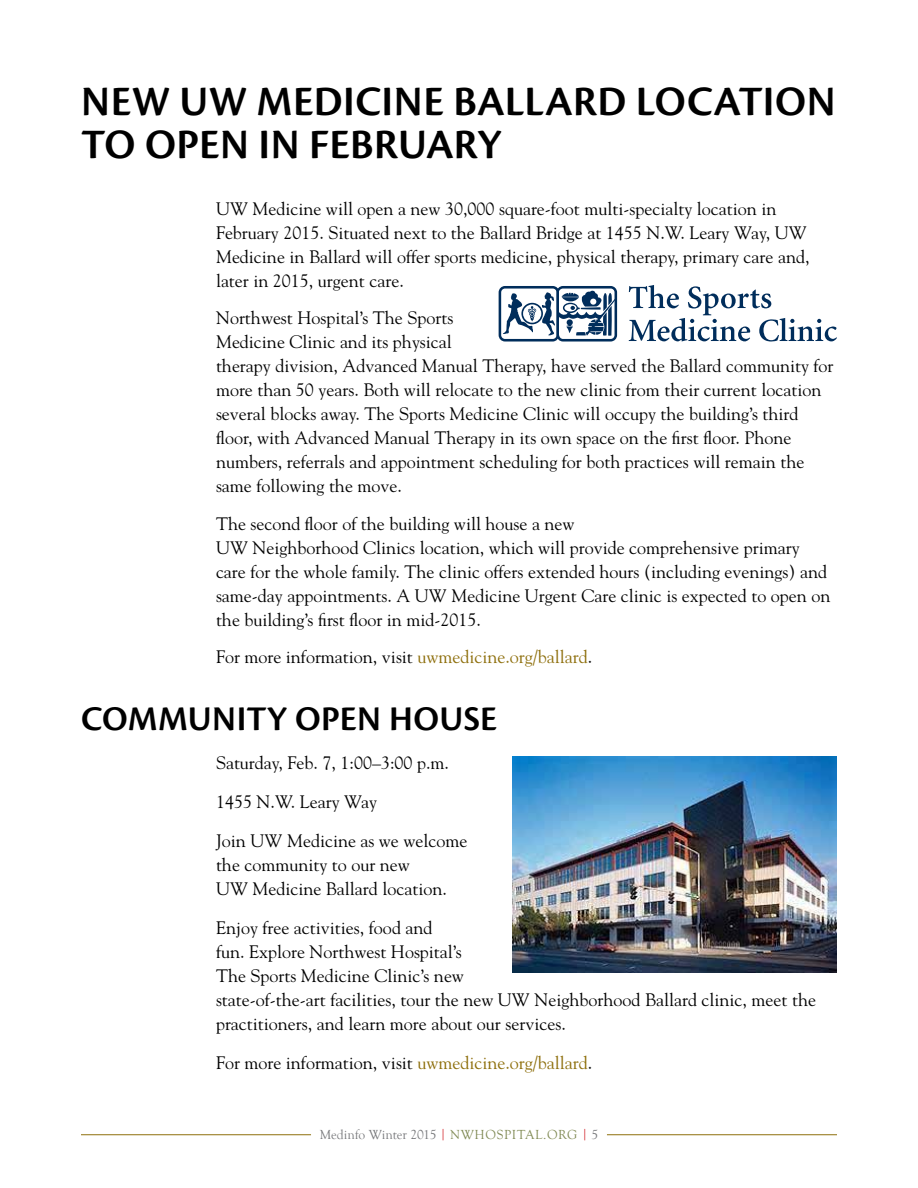
<style>
.page{position:relative;width:918px;height:1188px;background:#fff}
.page>*{position:absolute;margin:0;border:0;box-sizing:border-box;transform-origin:0 0}
.t1{font:600 43.5px/43.5px "Cronos Pro";letter-spacing:.01em;color:#000}
.t2{font:600 36px "Cronos Pro";letter-spacing:.01em;color:#000}
.t3{font:18px/24px "Goudy Std";color:#000}
.t4{font:13.5px "Goudy Old Style T";letter-spacing:.005em;color:#77787b}
.s1{color:#8e6f0c}
.s2{color:#d2232a}
.s3{color:#808a54}
</style>
<div class="page">
<hr style="left:81px;top:1134px;width:230px;height:1px;background:#8e6f0c">
<hr style="left:607px;top:1134px;width:230px;height:1px;background:#8e6f0c">
<svg style="left:499px;top:286px;width:118px;height:56px"></svg>
<svg style="left:629px;top:285px;width:208px;height:57px"></svg>
<img style="left:513px;top:756px;width:324px;height:217px">
<h1 class="t1" style="left:81px;top:80px;width:756px">NEW UW MEDICINE BALLARD LOCATION<br>TO OPEN IN FEBRUARY</h1>
<p class="t3" style="left:216px;top:196px;width:595px">UW Medicine will open a new 30,000 square-foot multi-specialty location in February 2015. Situated next to the Ballard Bridge at 1455 N.W. Leary Way, UW Medicine in Ballard will offer sports medicine, physical therapy, primary care and, later in 2015, urgent care.</p>
<p class="t3" style="left:216px;top:306px;width:619px">Northwest Hospital’s The Sports<br>Medicine Clinic and its physical<br>therapy division, Advanced Manual Therapy, have served the Ballard community for more than 50 years. Both will relocate to the new clinic from their current location several blocks away. The Sports Medicine Clinic will occupy the building’s third floor, with Advanced Manual Therapy in its own space on the first floor. Phone numbers, referrals and appointment scheduling for both practices will remain the same following the move.</p>
<p class="t3" style="left:216px;top:511px;width:616px">The second floor of the building will house a new<br>UW Neighborhood Clinics location, which will provide comprehensive primary care for the whole family. The clinic offers extended hours (including evenings) and same-day appointments. A UW Medicine Urgent Care clinic is expected to open on the building’s first floor in mid-2015.</p>
<p class="t3" style="left:216px;top:645px;width:378px">For more information, visit <span class="s1">uwmedicine.org/ballard</span>.</p>
<h2 class="t2" style="left:81px;top:698px;width:414px">COMMUNITY OPEN HOUSE</h2>
<p class="t3" style="left:216px;top:744px;width:253px;line-height:39px">Saturday, Feb. 7, 1:00–3:00 p.m.<br>1455 N.W. Leary Way<br>Join UW Medicine as we welcome</p>
<p class="t3" style="left:216px;top:853px;width:232px">the community to our new<br>UW Medicine Ballard location.</p>
<p class="t3" style="left:216px;top:916px;width:602px">Enjoy free activities, food and<br>fun. Explore Northwest Hospital’s<br>The Sports Medicine Clinic’s new<br>state-of-the-art facilities, tour the new UW Neighborhood Ballard clinic, meet the practitioners, and learn more about our services.</p>
<p class="t3" style="left:216px;top:1051px;width:378px">For more information, visit <span class="s1">uwmedicine.org/ballard</span>.</p>
<p class="t4" style="left:320px;top:1127px;width:280px">MEDINFO WINTER 2015 <span class="s2">|</span> <span class="s3">NWHOSPITAL.ORG</span> <span class="s2">|</span> 5</p>
</div>
